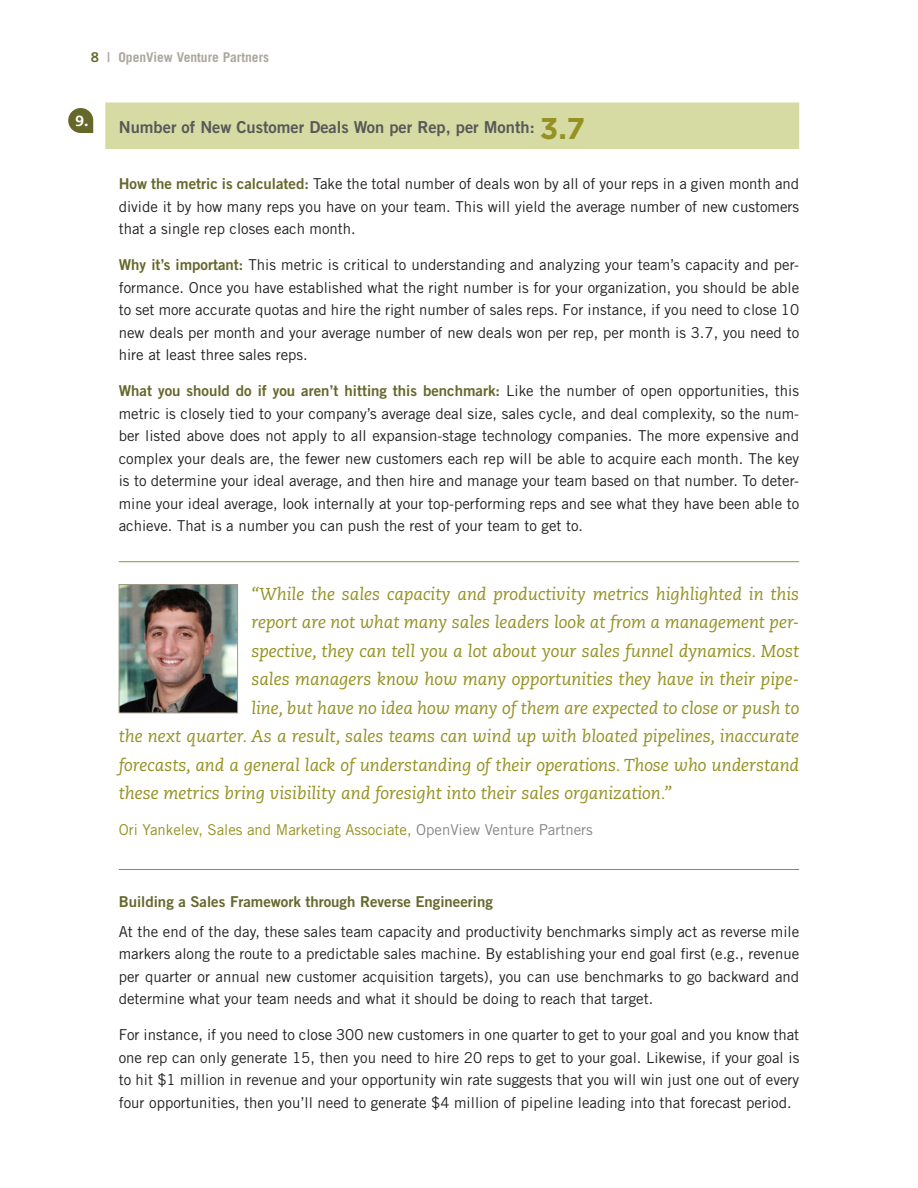
<style>
.page{position:relative;width:918px;height:1188px;background:#fff}
.page>*{position:absolute;margin:0;border:0;box-sizing:border-box;transform-origin:0 0}
.t1{font:700 30px "Gotham";color:#959122}
.Intro{font:italic 17.25px "Caecilia";color:#959122}
.Subhead{font:16.5px "Trade Gothic Bold Two";color:#57585a}
.Body{font:15px/22.5px "Trade Gothic";color:#231f20;text-align:justify}
.Body-2{font:15px "Trade Gothic";color:#959122}
.Body-3{font:15px "Trade Gothic Bold Two";color:#65672b}
.t2{font:800 14.7px "Caecilia";color:#fff}
.t3{font:700 13.5px "Trade Gothic";color:#aca79e}
.s1{font-family:"Trade Gothic Bold Two";font-weight:400;color:#65672b}
.s2{font-family:"Trade Gothic Bold Two";font-weight:400}
.s3{font-family:"Trade Gothic Bold Two";color:#65672b}
.s4{color:#848689}
</style>
<div class="page">
<div style="left:105px;top:103px;width:694px;height:46px;background:#d5dba2"></div>
<hr style="left:119px;top:561px;width:680px;height:1px;background:#959122">
<hr style="left:119px;top:869px;width:680px;height:1px;background:#848689">
<div style="left:68px;top:108px;width:25px;height:25px;background:#65672b;border-radius:12px"></div>
<img style="left:121px;top:586px;width:115px;height:125px">
<div style="left:119px;top:584px;width:119px;height:129px;border:1px solid #a1988a"></div>
<p class="t3" style="left:91px;top:49px;width:180px"><span class="s1">8</span> <span class="s2">|</span> OpenView Venture Partners</p>
<p class="t2" style="left:76px;top:112px;width:15px">9.</p>
<p class="Subhead" style="left:119px;top:117px;width:417px">Number of New Customer Deals Won per Rep, per Month:</p>
<p class="t1" style="left:540px;top:111px;width:47px">3.7</p>
<p class="Body" style="left:119px;top:172px;width:682px"><span class="s3">How the metric is calculated:</span> Take the total number of deals won by all of your reps in a given month and divide it by how many reps you have on your team. This will yield the average number of new customers that a single rep closes each month.</p>
<p class="Body" style="left:119px;top:253px;width:682px"><span class="s3">Why it’s important:</span> This metric is critical to understanding and analyzing your team’s capacity and per&shy;formance. Once you have established what the right number is for your organization, you should be able to set more accurate quotas and hire the right number of sales reps. For instance, if you need to close 10 new deals per month and your average number of new deals won per rep, per month is 3.7, you need to hire at least three sales reps.</p>
<p class="Body" style="left:119px;top:379px;width:682px"><span class="s3">What you should do if you aren’t hitting this benchmark:</span> Like the number of open opportunities, this metric is closely tied to your company’s average deal size, sales cycle, and deal complexity, so the num&shy;ber listed above does not apply to all expansion-stage technology companies. The more expensive and complex your deals are, the fewer new customers each rep will be able to acquire each month. The key is to determine your ideal average, and then hire and manage your team based on that number. To deter&shy;mine your ideal average, look internally at your top-performing reps and see what they have been able to achieve. That is a number you can push the rest of your team to get to.</p>
<p class="Intro" style="left:251px;top:584px;width:549px">“While the sales capacity and productivity metrics highlighted in this</p>
<p class="Intro" style="left:251px;top:613px;width:549px">report are not what many sales leaders look at from a management per-</p>
<p class="Intro" style="left:251px;top:641px;width:549px">spective, they can tell you a lot about your sales funnel dynamics. Most</p>
<p class="Intro" style="left:251px;top:670px;width:549px">sales managers know how many opportunities they have in their pipe-</p>
<p class="Intro" style="left:251px;top:698px;width:549px">line, but have no idea how many of them are expected to close or push to</p>
<p class="Intro" style="left:119px;top:727px;width:682px">the next quarter. As a result, sales teams can wind up with bloated pipelines, inaccurate</p>
<p class="Intro" style="left:119px;top:755px;width:682px">forecasts, and a general lack of understanding of their operations. Those who understand</p>
<p class="Intro" style="left:119px;top:784px;width:554px">these metrics bring visibility and foresight into their sales organization.”</p>
<p class="Body-2" style="left:119px;top:821px;width:476px">Ori Yankelev, Sales and Marketing Associate, <span class="s4">OpenView Venture Partners</span></p>
<p class="Body-3" style="left:119px;top:893px;width:376px">Building a Sales Framework through Reverse Engineering</p>
<p class="Body" style="left:119px;top:920px;width:682px">At the end of the day, these sales team capacity and productivity benchmarks simply act as reverse mile markers along the route to a predictable sales machine. By establishing your end goal first (e.g., revenue per quarter or annual new customer acquisition targets), you can use benchmarks to go backward and determine what your team needs and what it should be doing to reach that target.</p>
<p class="Body" style="left:119px;top:1023px;width:682px">For instance, if you need to close 300 new customers in one quarter to get to your goal and you know that one rep can only generate 15, then you need to hire 20 reps to get to your goal. Likewise, if your goal is to hit $1 million in revenue and your opportunity win rate suggests that you will win just one out of every four opportunities, then you’ll need to generate $4 million of pipeline leading into that forecast period.</p>
</div>
